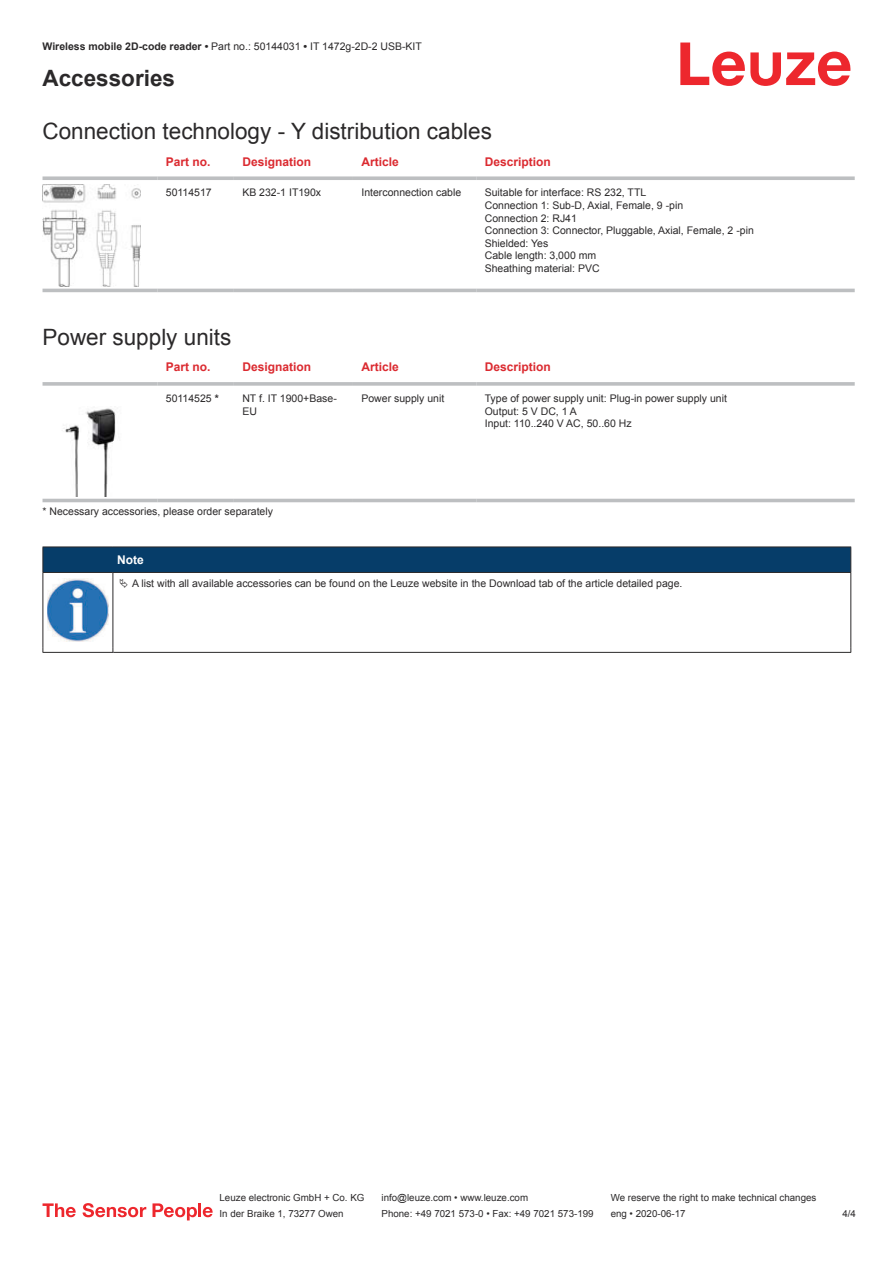
<style>
.page{position:relative;width:893px;height:1263px;background:#fff}
.page>*{position:absolute;margin:0;border:0;box-sizing:border-box;transform-origin:0 0}
.t1{font:22.5px "Arial";color:#2b292a}
.t2{font:700 22.5px "Arial";color:#2b292a}
.t3{font:700 12px "Arial";color:#db2a30}
.t4{font:700 12px "Arial";color:#fff}
.t5{font:10.5px/12.6px "Arial";color:#2b292a}
.t6{font:9.75px "Arial";color:#2b292a}
.s1{font-weight:700}
</style>
<div class="page">
<svg style="left:680px;top:43px;width:170px;height:43px"></svg>
<svg style="left:43px;top:190px;width:812px;height:103px"></svg>
<svg style="left:43px;top:176px;width:114px;height:4px"></svg>
<svg style="left:157px;top:176px;width:77px;height:4px"></svg>
<svg style="left:234px;top:176px;width:119px;height:4px"></svg>
<svg style="left:353px;top:176px;width:123px;height:4px"></svg>
<svg style="left:476px;top:176px;width:379px;height:4px;background:#c4c6c8"></svg>
<hr style="left:43px;top:289px;width:114px;height:3px;background:#bdbfc1">
<hr style="left:157px;top:289px;width:77px;height:3px;background:#bdbfc1">
<hr style="left:234px;top:289px;width:119px;height:3px;background:#bdbfc1">
<hr style="left:353px;top:289px;width:123px;height:3px;background:#bdbfc1">
<hr style="left:476px;top:289px;width:379px;height:3px;background:#bdbfc1">
<img style="left:43px;top:184px;width:97px;height:102px">
<svg style="left:43px;top:496px;width:812px;height:7px;fill:#ececed"></svg>
<svg style="left:43px;top:382px;width:114px;height:4px"></svg>
<svg style="left:157px;top:382px;width:77px;height:4px"></svg>
<svg style="left:234px;top:382px;width:119px;height:4px"></svg>
<svg style="left:353px;top:382px;width:123px;height:4px"></svg>
<svg style="left:476px;top:382px;width:379px;height:4px;background:#c3c5c7"></svg>
<hr style="left:43px;top:499px;width:114px;height:3px;background:#bdbfc1">
<hr style="left:157px;top:499px;width:77px;height:3px;background:#bdbfc1">
<hr style="left:234px;top:499px;width:119px;height:3px;background:#bdbfc1">
<hr style="left:353px;top:499px;width:123px;height:3px;background:#bdbfc1">
<hr style="left:476px;top:499px;width:379px;height:3px;background:#bdbfc1">
<img style="left:63px;top:408px;width:53px;height:88px">
<svg style="left:44px;top:573px;width:806px;height:79px"></svg>
<hr style="left:43px;top:572px;width:70px;height:1px;background:#2b292a">
<div style="left:43px;top:547px;width:808px;height:25px;background:#063d69"></div>
<hr style="left:113px;top:572px;width:738px;height:1px;background:#2b292a">
<hr style="left:43px;top:573px;width:1px;height:75px;background:#2b292a">
<hr style="left:113px;top:573px;width:1px;height:75px;background:#2b292a">
<hr style="left:850px;top:573px;width:1px;height:75px;background:#2b292a">
<hr style="left:43px;top:652px;width:70px;height:1px;background:#2b292a">
<hr style="left:113px;top:652px;width:738px;height:1px;background:#2b292a">
<img style="left:47px;top:579px;width:61px;height:63px">
<div style="left:115px;top:573px;width:734px;height:21px;background:#fff"></div>
<svg style="left:43px;top:1203px;width:33px;height:14px"></svg>
<svg style="left:83px;top:1203px;width:63px;height:14px"></svg>
<svg style="left:153px;top:1203px;width:44px;height:17px"></svg>
<hr style="left:198px;top:1203px;width:3px;height:14px;background:#ed272d">
<svg style="left:203px;top:1207px;width:10px;height:10px"></svg>
<p class="t5" style="left:43px;top:41px;width:381px"><span class="s1">Wireless mobile 2D-code reader •</span> Part no.: 50144031 <span class="s1">•</span> IT 1472g-2D-2 USB-KIT</p>
<h1 class="t2" style="left:43px;top:70px;width:134px">Accessories</h1>
<h1 class="t1" style="left:43px;top:123px;width:451px">Connection technology - Y distribution cables</h1>
<p class="t3" style="left:166px;top:157px;width:46px">Part no.</p>
<p class="t3" style="left:242px;top:157px;width:70px">Designation</p>
<p class="t3" style="left:361px;top:157px;width:39px">Article</p>
<p class="t3" style="left:485px;top:157px;width:68px">Description</p>
<p class="t5" style="left:166px;top:187px;width:47px">50114517</p>
<p class="t5" style="left:242px;top:187px;width:80px">KB 232-1 IT190x</p>
<p class="t5" style="left:361px;top:187px;width:101px">Interconnection cable</p>
<p class="t5" style="left:485px;top:187px;width:271px">Suitable for interface: RS 232, TTL<br>Connection 1: Sub-D, Axial, Female, 9 -pin<br>Connection 2: RJ41<br>Connection 3: Connector, Pluggable, Axial, Female, 2 -pin<br>Shielded: Yes<br>Cable length: 3,000 mm<br>Sheathing material: PVC</p>
<h1 class="t1" style="left:43px;top:329px;width:190px">Power supply units</h1>
<p class="t3" style="left:166px;top:362px;width:46px">Part no.</p>
<p class="t3" style="left:242px;top:362px;width:70px">Designation</p>
<p class="t3" style="left:361px;top:362px;width:39px">Article</p>
<p class="t3" style="left:485px;top:362px;width:68px">Description</p>
<p class="t5" style="left:166px;top:393px;width:54px">50114525 <span class="s1">*</span></p>
<p class="t5" style="left:242px;top:393px;width:96px">NT f. IT 1900+Base-<br>EU</p>
<p class="t5" style="left:361px;top:393px;width:84px">Power supply unit</p>
<p class="t5" style="left:485px;top:393px;width:244px">Type of power supply unit: Plug-in power supply unit<br>Output: 5 V DC, 1 A<br>Input: 110..240 V AC, 50..60 Hz</p>
<p class="t5" style="left:43px;top:506px;width:232px">* Necessary accessories, please order separately</p>
<p class="t4" style="left:117px;top:555px;width:28px">Note</p>
<p class="t5" style="left:132px;top:578px;width:552px">A list with all available accessories can be found on the Leuze website in the Download tab of the article detailed page.</p>
<p class="t6" style="left:220px;top:1194px;width:146px">Leuze electronic GmbH + Co. KG</p>
<p class="t6" style="left:381px;top:1194px;width:148px">info@leuze.com • www.leuze.com</p>
<p class="t6" style="left:611px;top:1194px;width:207px">We reserve the right to make technical changes</p>
<p class="t6" style="left:220px;top:1210px;width:126px">In der Braike 1, 73277 Owen</p>
<p class="t6" style="left:381px;top:1210px;width:214px">Phone: +49 7021 573-0 • Fax: +49 7021 573-199</p>
<p class="t6" style="left:611px;top:1210px;width:76px">eng • 2020-06-17</p>
<p class="t6" style="left:842px;top:1210px;width:15px">4 /4</p>
</div>
